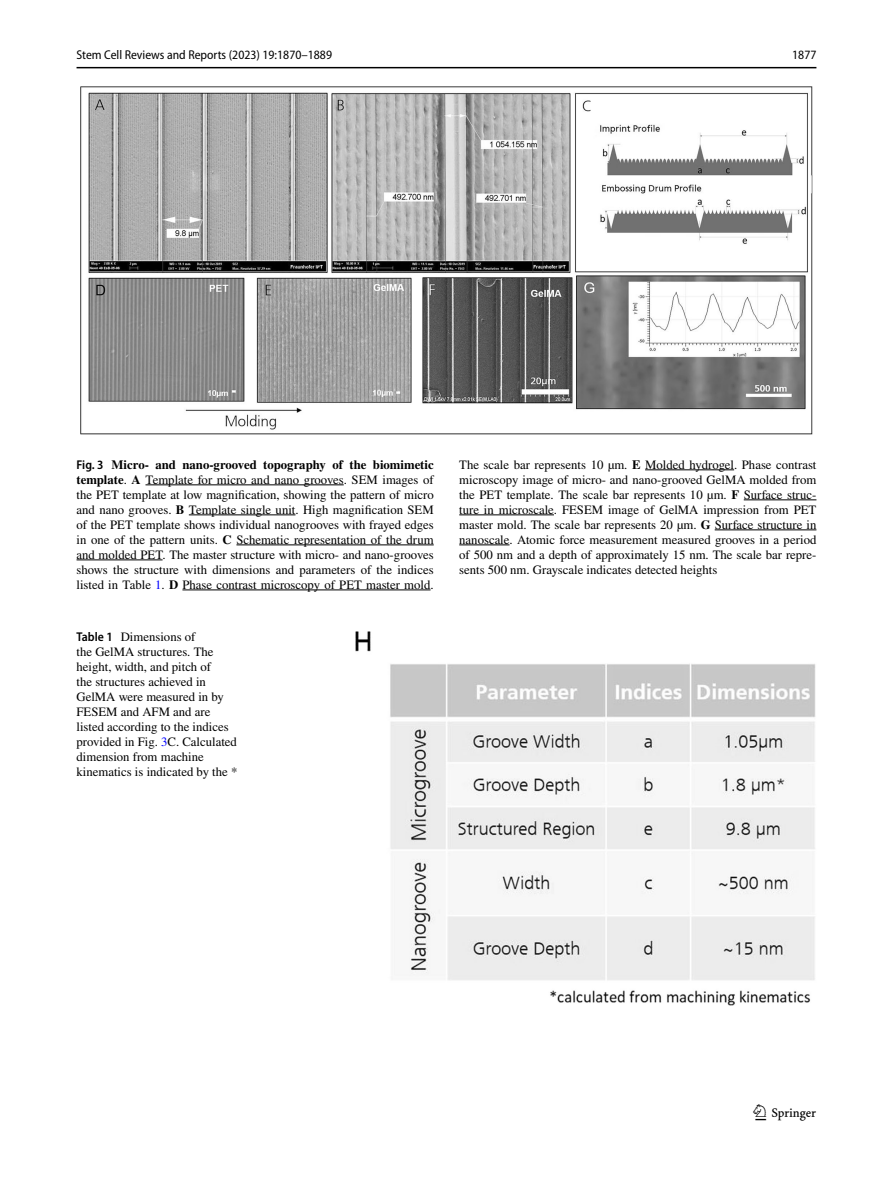
<style>
.page{position:relative;width:893px;height:1187px;background:#fff}
.page>*{position:absolute;margin:0;border:0;box-sizing:border-box;transform-origin:0 0}
.t1{font:22.5px "Springnew Regular 2";color:#000}
.t2{font:12.75px/15px "STIX";color:#000;text-align:justify}
.t3{font:semi-condensed 12.75px "Myriad Pro";color:#000}
.s1{font-family:"Myriad Pro";font-weight:600;font-stretch:semi-condensed}
.s2{font-weight:700}
.s3{color:#00f}
</style>
<div class="page">
<hr style="left:77px;top:67px;width:739px;height:1px;background:#000">
<img style="left:81px;top:87px;width:731px;height:347px">
<hr style="left:145px;top:484px;width:199px;height:1px;background:#000">
<hr style="left:189px;top:514px;width:106px;height:1px;background:#000">
<hr style="left:236px;top:544px;width:198px;height:1px;background:#000">
<hr style="left:77px;top:559px;width:86px;height:1px;background:#000">
<hr style="left:182px;top:589px;width:249px;height:1px;background:#000">
<hr style="left:645px;top:469px;width:89px;height:1px;background:#000">
<hr style="left:744px;top:499px;width:72px;height:1px;background:#000">
<hr style="left:459px;top:514px;width:95px;height:1px;background:#000">
<hr style="left:715px;top:529px;width:101px;height:1px;background:#000">
<hr style="left:459px;top:544px;width:50px;height:1px;background:#000">
<img style="left:356px;top:631px;width:460px;height:374px">
<p class="t3" style="left:77px;top:48px;width:257px">Stem Cell Reviews and Reports (2023) 19:1870–1889</p>
<p class="t3" style="left:792px;top:48px;width:26px">1877</p>
<p class="t2" style="left:77px;top:458px;width:359px"><span class="s1">Fig. 3</span> <span class="s2">Micro- and nano-grooved topography of the biomimetic template</span>. <span class="s2">A</span> Template for micro and nano grooves. SEM images of the PET template at low magnification, showing the pattern of micro and nano grooves. <span class="s2">B</span> Template single unit. High magnification SEM of the PET template shows individual nanogrooves with frayed edges in one of the pattern units. <span class="s2">C</span> Schematic representation of the drum and molded PET. The master structure with micro- and nano-grooves shows the structure with dimensions and parameters of the indices listed in Table <span class="s3">1</span>. <span class="s2">D</span> Phase contrast microscopy of PET master mold.</p>
<p class="t2" style="left:459px;top:458px;width:359px">The scale bar represents 10 µm. <span class="s2">E</span> Molded hydrogel. Phase contrast microscopy image of micro- and nano-grooved GelMA molded from the PET template. The scale bar represents 10 µm. <span class="s2">F</span> Surface struc&shy;ture in microscale. FESEM image of GelMA impression from PET master mold. The scale bar represents 20 µm. <span class="s2">G</span> Surface structure in nanoscale. Atomic force measurement measured grooves in a period of 500 nm and a depth of approximately 15 nm. The scale bar repre&shy;sents 500 nm. Grayscale indicates detected heights</p>
<p class="t2" style="left:77px;top:629px;width:162px;text-align:left"><span class="s1">Table 1</span> Dimensions of<br>the GelMA structures. The height, width, and pitch of<br>the structures achieved in<br>GelMA were measured in by<br>FESEM and AFM and are listed according to the indices provided in Fig. <span class="s3">3</span>C. Calculated dimension from machine kinematics is indicated by the *</p>
<h1 class="t1" style="left:755px;top:1104px;width:62px">1 3</h1>
</div>
